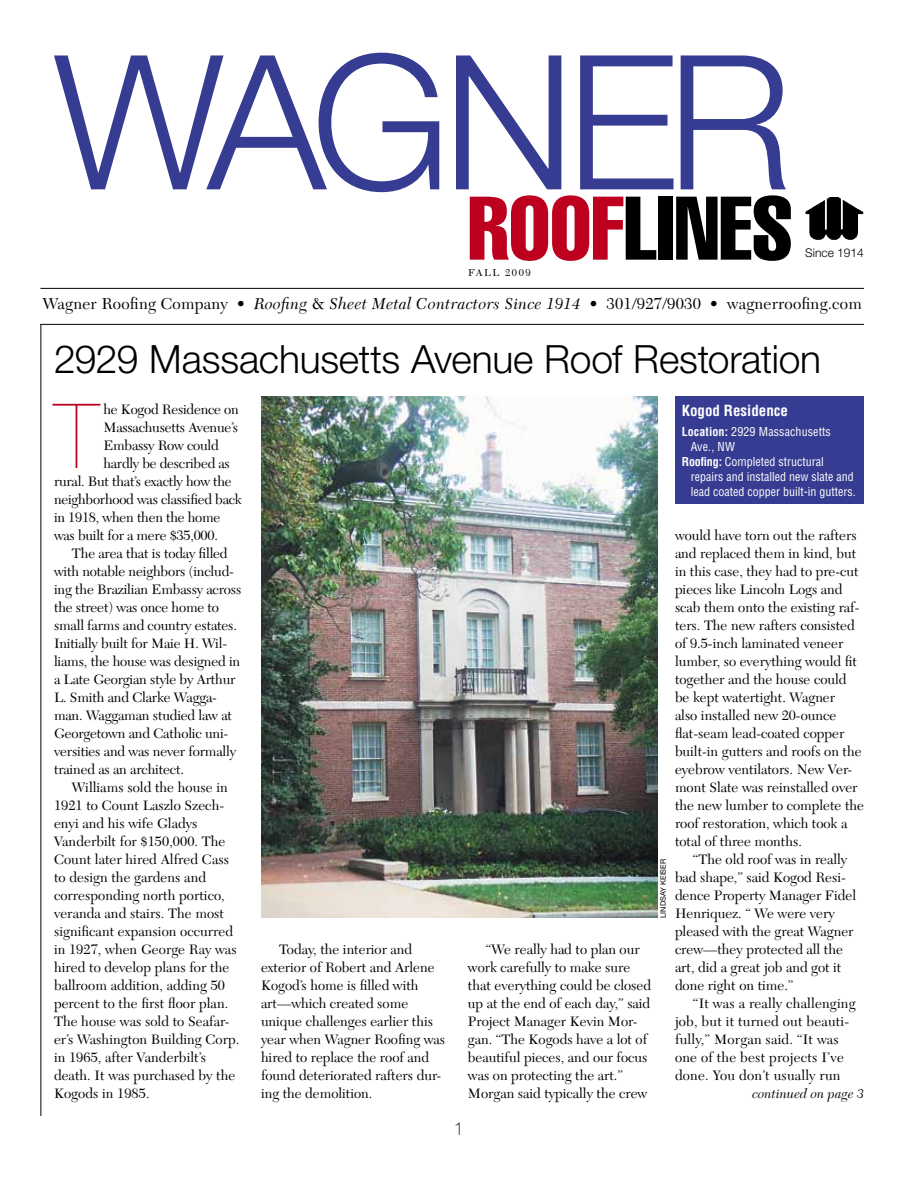
<style>
.page{position:relative;width:918px;height:1188px;background:#fff}
.page>*{position:absolute;margin:0;border:0;box-sizing:border-box;transform-origin:0 0}
.t1{font:300 187.5px "Helvetica Neue";letter-spacing:-.055em;color:#353c91}
.t2{font:200 89.85px "Helvetica Neue";color:#bc001d}
.t3{font:extra-condensed 88.5px "Helvetica";color:#000}
.t4{font:300 39px "Helvetica Neue";letter-spacing:-.01em;color:#000}
.t5{font:100 18px "Helvetica Neue";color:#000}
.t6{font:16.5px "New Caledonia";letter-spacing:.015em;color:#000}
.t7{font:700 condensed 15px "Helvetica";color:#fff}
.t8{font:14.25px/18px "New Caledonia";color:#000}
.t9{font:italic 13.5px "New Caledonia";color:#000}
.t10{font:condensed 12px "Helvetica";color:#fff}
.t11{font:300 12px "Helvetica Neue";color:#000}
.t12{font:10.5px "New Caledonia";letter-spacing:.15em;color:#000}
.t13{font:7.5px "Helvetica Neue";color:#000}
.s1{color:#bc001d}
.s2{font-style:italic}
.s3{font-weight:700}
</style>
<div class="page">
<img style="left:805px;top:197px;width:59px;height:43px">
<hr style="left:40px;top:288px;width:824px;height:1px;background:#000">
<hr style="left:40px;top:324px;width:824px;height:1px;background:#000">
<hr style="left:40px;top:324px;width:1px;height:792px;background:#000">
<div style="left:675px;top:396px;width:189px;height:108px;background:#353c91"></div>
<img style="left:261px;top:396px;width:396px;height:522px">
<h1 class="t1" style="left:54px;top:8px;width:740px">WAGNER</h1>
<h3 class="t3" style="left:468px;top:172px;width:326px"><span class="s1">ROOF</span>LINES</h3>
<p class="t12" style="left:468px;top:267px;width:64px">Fall 2009</p>
<p class="t11" style="left:805px;top:246px;width:60px">Since 1914</p>
<p class="t6" style="left:43px;top:294px;width:821px">Wagner Roofing Company • <span class="s2">Roofing</span> &amp; <span class="s2">Sheet Metal Contractors Since 1914</span> • 301/927/9030 • wagnerroofing.com</p>
<h3 class="t4" style="left:54px;top:335px;width:769px">2929 Massachusetts Avenue Roof Restoration</h3>
<h2 class="t2" style="left:54px;top:384px;width:46px">T</h2>
<p class="t8" style="left:103px;top:401px;width:137px">he Kogod Residence on</p>
<p class="t7" style="left:682px;top:401px;width:108px">Kogod Residence</p>
<p class="t10" style="left:682px;top:424px;width:151px"><span class="s3">Location:</span> 2929 Massachusetts</p>
<p class="t10" style="left:691px;top:439px;width:46px">Ave., NW</p>
<p class="t10" style="left:682px;top:454px;width:144px"><span class="s3">Roofing:</span> Completed structural</p>
<p class="t10" style="left:691px;top:469px;width:164px">repairs and installed new slate and</p>
<p class="t10" style="left:691px;top:484px;width:166px">lead coated copper built-in gutters.</p>
<p class="t8" style="left:103px;top:419px;width:136px">Massachusetts Avenue’s</p>
<p class="t8" style="left:103px;top:437px;width:117px">Embassy Row could</p>
<p class="t8" style="left:103px;top:455px;width:128px">hardly be described as</p>
<p class="t8" style="left:54px;top:473px;width:179px">rural. But that’s exactly how the</p>
<p class="t8" style="left:54px;top:491px;width:189px">neighborhood was classified back</p>
<p class="t8" style="left:54px;top:509px;width:168px">in 1918, when then the home</p>
<p class="t8" style="left:54px;top:527px;width:166px">was built for a mere $35,000.</p>
<p class="t8" style="left:72px;top:545px;width:157px">The area that is today filled</p>
<p class="t8" style="left:54px;top:563px;width:181px">with notable neighbors (includ-</p>
<p class="t8" style="left:54px;top:581px;width:189px">ing the Brazilian Embassy across</p>
<p class="t8" style="left:54px;top:599px;width:167px">the street) was once home to</p>
<p class="t8" style="left:54px;top:617px;width:184px">small farms and country estates.</p>
<p class="t8" style="left:54px;top:635px;width:175px">Initially built for Maie H. Wil-</p>
<p class="t8" style="left:54px;top:653px;width:188px">liams, the house was designed in</p>
<p class="t8" style="left:54px;top:671px;width:183px">a Late Georgian style by Arthur</p>
<p class="t8" style="left:54px;top:689px;width:165px">L. Smith and Clarke Wagga-</p>
<p class="t8" style="left:54px;top:707px;width:180px">man. Waggaman studied law at</p>
<p class="t8" style="left:54px;top:725px;width:176px">Georgetown and Catholic uni-</p>
<p class="t8" style="left:54px;top:743px;width:184px">versities and was never formally</p>
<p class="t8" style="left:54px;top:761px;width:131px">trained as an architect.</p>
<p class="t8" style="left:72px;top:779px;width:157px">Williams sold the house in</p>
<p class="t8" style="left:54px;top:797px;width:172px">1921 to Count Laszlo Szech-</p>
<p class="t8" style="left:54px;top:815px;width:145px">enyi and his wife Gladys</p>
<p class="t8" style="left:54px;top:833px;width:173px">Vanderbilt for $150,000. The</p>
<p class="t8" style="left:54px;top:851px;width:177px">Count later hired Alfred Cass</p>
<p class="t8" style="left:54px;top:869px;width:154px">to design the gardens and</p>
<p class="t8" style="left:54px;top:887px;width:172px">corresponding north portico,</p>
<p class="t8" style="left:54px;top:905px;width:172px">veranda and stairs. The most</p>
<p class="t8" style="left:54px;top:923px;width:181px">significant expansion occurred</p>
<p class="t8" style="left:54px;top:941px;width:184px">in 1927, when George Ray was</p>
<p class="t8" style="left:54px;top:959px;width:177px">hired to develop plans for the</p>
<p class="t8" style="left:54px;top:977px;width:173px">ballroom addition, adding 50</p>
<p class="t8" style="left:54px;top:995px;width:176px">percent to the first floor plan.</p>
<p class="t8" style="left:54px;top:1013px;width:177px">The house was sold to Seafar-</p>
<p class="t8" style="left:54px;top:1031px;width:187px">er’s Washington Building Corp.</p>
<p class="t8" style="left:54px;top:1049px;width:153px">in 1965, after Vanderbilt’s</p>
<p class="t8" style="left:54px;top:1067px;width:183px">death. It was purchased by the</p>
<p class="t8" style="left:54px;top:1085px;width:97px">Kogods in 1985.</p>
<p class="t8" style="left:675px;top:527px;width:191px">would have torn out the rafters and replaced them in kind, but in this case, they had to pre-cut pieces like Lincoln Logs and scab them onto the existing raf&shy;ters. The new rafters consisted of 9.5-inch laminated veneer lumber, so everything would fit together and the house could be kept watertight. Wagner<br>also installed new 20-ounce flat-seam lead-coated copper built-in gutters and roofs on the eyebrow ventilators. New Ver&shy;mont Slate was reinstalled over the new lumber to complete the roof restoration, which took a total of three months.</p>
<p class="t8" style="left:675px;top:850px;width:183px;text-indent:18px">“The old roof was in really bad shape,” said Kogod Resi&shy;dence Property Manager Fidel<br>Henriquez. “ We were very pleased with the great Wagner crew—they protected all the art, did a great job and got it done right on time.”</p>
<p class="t8" style="left:675px;top:994px;width:182px;text-indent:18px">“It was a really challenging job, but it turned out beauti&shy;fully,” Morgan said. “It was one of the best projects I’ve done. You don’t usually run</p>
<p class="t13" style="left:659px;top:918px;width:61px;rotate:-90deg">Lindsay Keiser</p>
<p class="t8" style="left:261px;top:941px;width:186px;text-indent:18px">Today, the interior and exterior of Robert and Arlene<br>Kogod’s home is filled with art—which created some unique challenges earlier this year when Wagner Roofing was hired to replace the roof and found deteriorated rafters dur&shy;ing the demolition.</p>
<p class="t8" style="left:468px;top:941px;width:185px;text-indent:18px">“We really had to plan our work carefully to make sure that everything could be closed up at the end of each day,” said<br>Project Manager Kevin Mor&shy;gan. “The Kogods have a lot of beautiful pieces, and our focus was on protecting the art.”<br>Morgan said typically the crew</p>
<p class="t9" style="left:752px;top:1086px;width:113px">continued on page 3</p>
<p class="t5" style="left:454px;top:1118px;width:12px">1</p>
</div>
